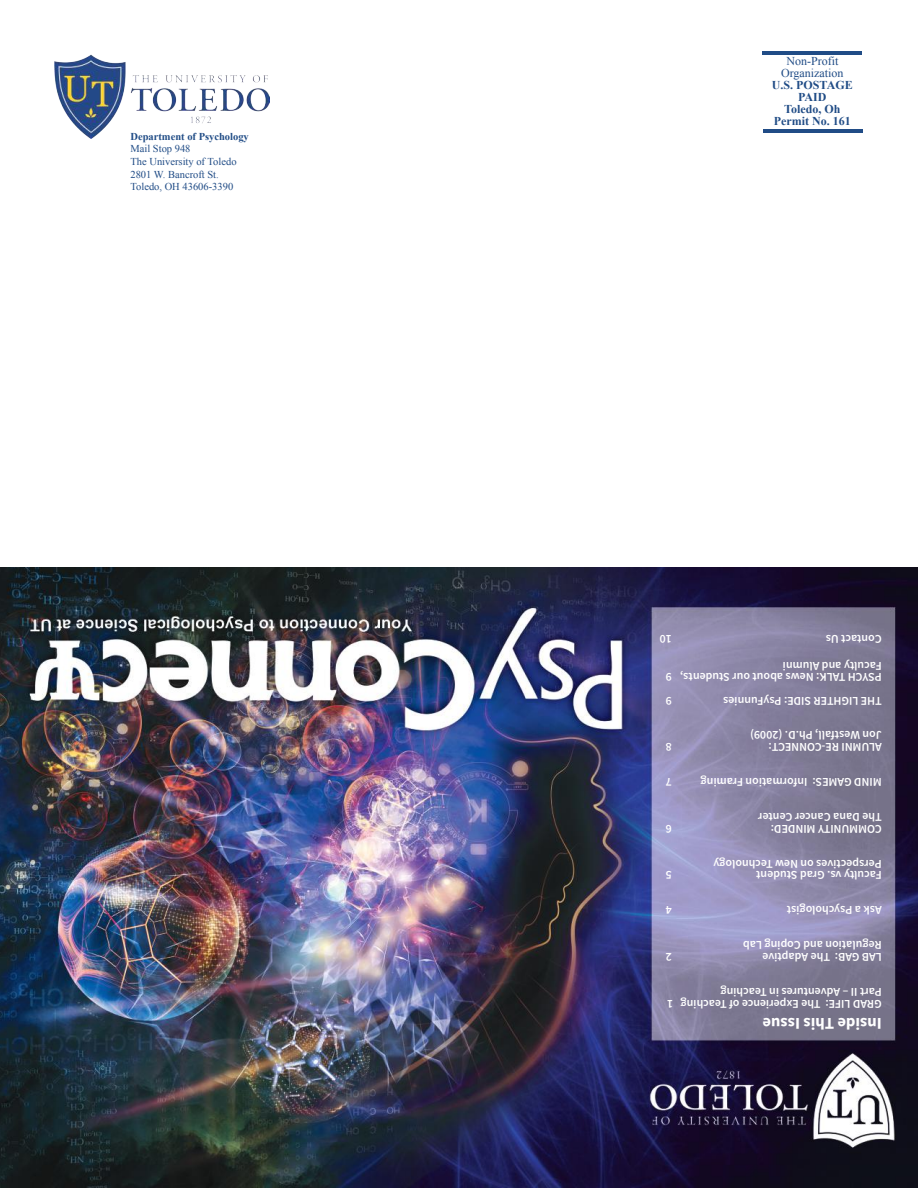
<style>
.page{position:relative;width:918px;height:1188px;background:#fff}
.page>*{position:absolute;margin:0;border:0;box-sizing:border-box;transform-origin:0 0}
.t1{font:700 16.5px "Source Sans Pro";color:#fff}
.t2{font:600 12px/11.7px "Source Sans Pro";color:#fff}
.t3{font:700 12px/12px "Times New Roman";color:#204c86;text-align:center}
.t4{font:12px/12px "Times New Roman";color:#204c86;text-align:center}
.t5{font:10.5px/12.6px "Times New Roman";color:#204c86}
.t6{font:700 10.5px "Times New Roman";color:#204c86}
</style>
<div class="page">
<img style="left:55px;top:55px;width:215px;height:83px">
<hr style="left:762px;top:52px;width:100px;height:3px;background:#204c86">
<hr style="left:763px;top:129px;width:100px;height:4px;background:#204c86">
<img style="left:0;top:567px;width:918px;height:621px">
<p class="t6" style="left:130px;top:129px;width:120px">Department of Psychology</p>
<p class="t5" style="left:130px;top:143px;width:108px">Mail Stop 948<br>The University of Toledo<br>2801 W. Bancroft St.<br>Toledo, OH 43606-3390</p>
<p class="t4" style="left:781px;top:55px;width:64px">Non-Profit<br>Organization</p>
<p class="t3" style="left:772px;top:79px;width:82px">U.S. POSTAGE<br>PAID<br>Toledo, Oh<br>Permit No. 161</p>
<p class="t2" style="left:672px;top:645px;width:14px;rotate:-180deg">10</p>
<p class="t2" style="left:882px;top:678px;width:100px;line-height:26.1px;rotate:-180deg">Faculty and Alumni<br>Contact Us</p>
<p class="t2" style="left:882px;top:712px;width:217px;line-height:23.2px;text-align:right;rotate:-180deg">9<br>PSYCH TALK: News about our Students, 9</p>
<p class="t2" style="left:882px;top:706px;width:160px;rotate:-180deg">THE LIGHTER SIDE: PsyFunnies</p>
<p class="t2" style="left:882px;top:741px;width:133px;rotate:-180deg">Jon Westfall, Ph.D. (2009)</p>
<p class="t2" style="left:672px;top:753px;width:8px;rotate:-180deg">8</p>
<p class="t2" style="left:882px;top:753px;width:115px;rotate:-180deg">ALUMNI RE-CONNECT:</p>
<p class="t2" style="left:672px;top:788px;width:8px;rotate:-180deg">7</p>
<p class="t2" style="left:882px;top:788px;width:183px;rotate:-180deg">MIND GAMES: Information Framing</p>
<p class="t2" style="left:882px;top:823px;width:125px;rotate:-180deg">The Dana Cancer Center</p>
<p class="t2" style="left:672px;top:834px;width:8px;rotate:-180deg">6</p>
<p class="t2" style="left:882px;top:834px;width:112px;rotate:-180deg">COMMUNITY MINDED:</p>
<p class="t2" style="left:672px;top:881px;width:8px;rotate:-180deg">5</p>
<p class="t2" style="left:882px;top:869px;width:170px;rotate:-180deg">Perspectives on New Technology</p>
<p class="t2" style="left:882px;top:881px;width:127px;rotate:-180deg">Faculty vs. Grad Student</p>
<p class="t2" style="left:672px;top:916px;width:8px;rotate:-180deg">4</p>
<p class="t2" style="left:882px;top:916px;width:96px;rotate:-180deg">Ask a Psychologist</p>
<p class="t2" style="left:672px;top:962px;width:8px;rotate:-180deg">2</p>
<p class="t2" style="left:882px;top:951px;width:140px;rotate:-180deg">Regulation and Coping Lab</p>
<p class="t2" style="left:882px;top:962px;width:121px;rotate:-180deg">LAB GAB: The Adaptive</p>
<p class="t2" style="left:882px;top:1009px;width:216px;rotate:-180deg">GRAD LIFE: The Experience of Teaching 1<br>Part II – Adventures in Teaching</p>
<h1 class="t1" style="left:882px;top:1034px;width:121px;rotate:-180deg">Inside This Issue</h1>
</div>
